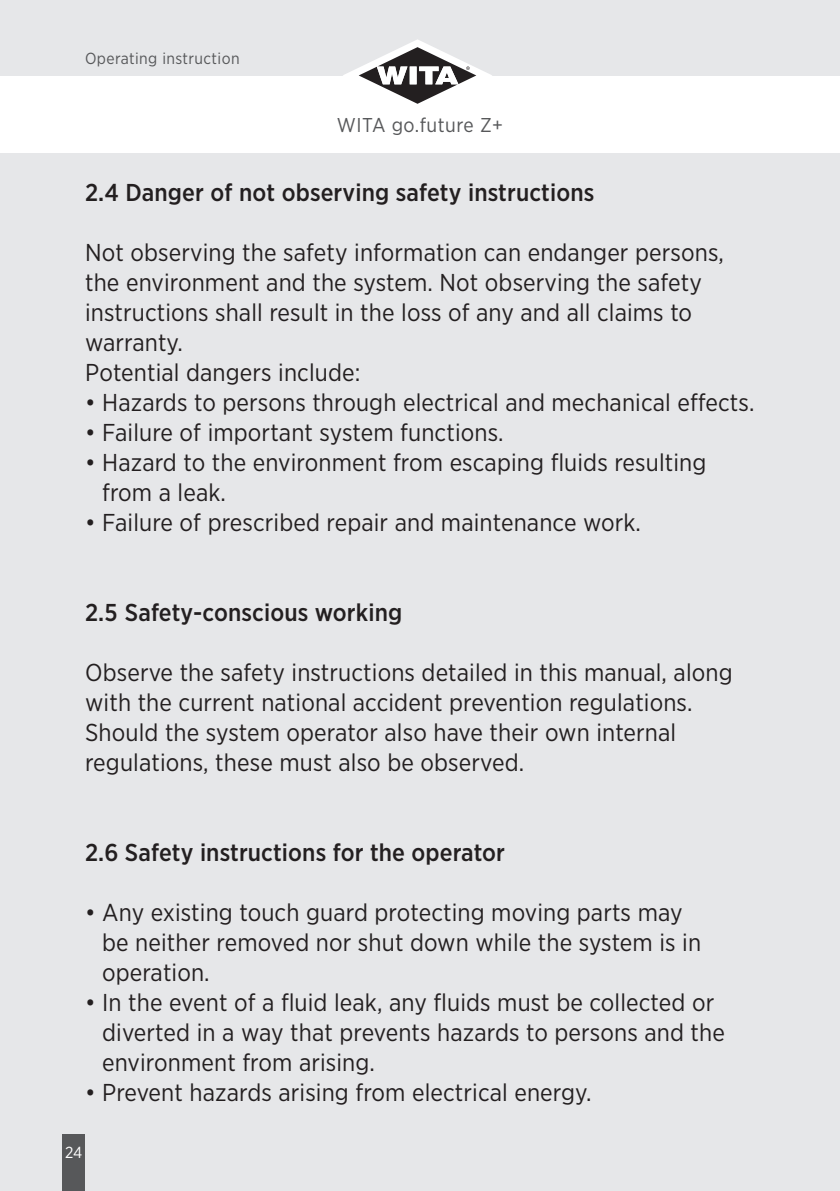
<style>
.page{position:relative;width:840px;height:1191px;background:#fff}
.page>*{position:absolute;margin:0;border:0;box-sizing:border-box;transform-origin:0 0}
.t1{font:24.4px/30px "Gotham Narrow";letter-spacing:.005em;color:#231f20}
.t2{font:500 24.4px "Gotham Narrow";letter-spacing:.005em;color:#231f20}
.t3{font:20px "Gotham Narrow";letter-spacing:.025em;color:#57585a}
.t4{font:16px "Gotham Narrow";letter-spacing:.025em;color:#57585a}
.t5{font:16px "Gotham Narrow";color:#fff}
</style>
<div class="page">
<div style="left:0;top:0;width:839px;height:75px;background:#e6e7e9"></div>
<div style="left:0;top:153px;width:839px;height:1038px;background:#e6e7e9"></div>
<svg style="left:326px;top:39px;width:169px;height:65px"></svg>
<div style="left:62px;top:1134px;width:23px;height:57px;background:#57585a"></div>
<p class="t4" style="left:85px;top:53px;width:156px">Operating instruction</p>
<p class="t3" style="left:336px;top:117px;width:168px">WITA go.future Z+</p>
<p class="t2" style="left:85px;top:183px;width:510px">2.4 Danger of not observing safety instructions</p>
<p class="t1" style="left:85px;top:239px;width:640px">Not observing the safety information can endanger persons, the environment and the system. Not observing the safety instructions shall result in the loss of any and all claims to warranty.<br>Potential dangers include:</p>
<p class="t1" style="left:85px;top:389px;width:670px">• Hazards to persons through electrical and mechanical effects.</p>
<p class="t1" style="left:85px;top:419px;width:420px">• Failure of important system functions.</p>
<p class="t1" style="left:102px;top:449px;width:605px;text-indent:-17px">• Hazard to the environment from escaping fluids resulting from a leak.</p>
<p class="t1" style="left:85px;top:509px;width:557px">• Failure of prescribed repair and maintenance work.</p>
<p class="t2" style="left:85px;top:603px;width:318px">2.5 Safety-conscious working</p>
<p class="t1" style="left:85px;top:659px;width:648px">Observe the safety instructions detailed in this manual, along with the current national accident prevention regulations.<br>Should the system operator also have their own internal regulations, these must also be observed.</p>
<p class="t2" style="left:85px;top:843px;width:421px">2.6 Safety instructions for the operator</p>
<p class="t1" style="left:102px;top:899px;width:600px;text-indent:-17px">• Any existing touch guard protecting moving parts may be neither removed nor shut down while the system is in operation.</p>
<p class="t1" style="left:102px;top:989px;width:624px;text-indent:-17px">• In the event of a fluid leak, any fluids must be collected or diverted in a way that prevents hazards to persons and the environment from arising.</p>
<p class="t1" style="left:85px;top:1079px;width:507px">• Prevent hazards arising from electrical energy.</p>
<p class="t5" style="left:65px;top:1146px;width:19px">24</p>
</div>
